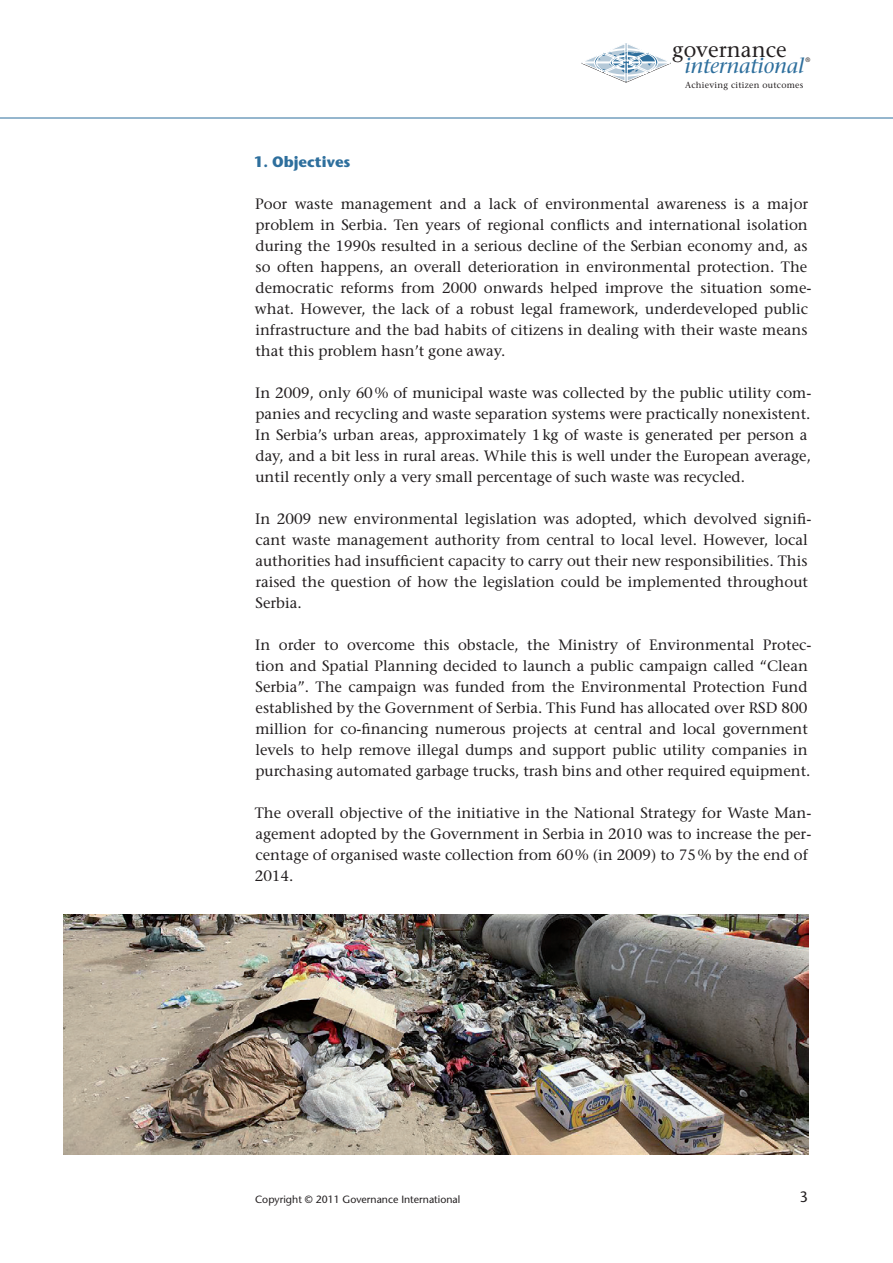
<style>
.page{position:relative;width:893px;height:1263px;background:#fff}
.page>*{position:absolute;margin:0;border:0;box-sizing:border-box;transform-origin:0 0}
.t1{font:italic 21.3px "Stone Serif";color:#2e6f9d}
.t2{font:21.3px "Stone Serif";color:#231f20}
.t3{font:500 15px/21px "Stone Serif Std";color:#231f20}
.t4{font:700 15px "Stone Sans Std";color:#2e6f9d}
.t5{font:500 15px "Stone Sans Std";color:#231f20}
.t6{font:500 10.5px "Stone Sans Std";color:#231f20}
.t7{font:8.7px "Stone Serif";letter-spacing:.03em;color:#231f20}
.t8{font:6.45px "Stone Sans";color:#231f20}
</style>
<div class="page">
<svg style="left:581px;top:43px;width:90px;height:40px"></svg>
<hr style="left:0;top:118px;width:893px;height:1px;background:#2e6f9d">
<img style="left:64px;top:914px;width:745px;height:240px">
<h1 class="t2" style="left:672px;top:36px;width:116px">governance</h1>
<h1 class="t1" style="left:684px;top:53px;width:121px">international</h1>
<p class="t8" style="left:805px;top:56px;width:6px">®</p>
<p class="t7" style="left:685px;top:80px;width:120px">Achieving citizen outcomes</p>
<p class="t4" style="left:254px;top:152px;width:98px">1. Objectives</p>
<p class="t3" style="left:255px;top:193px;width:558px">Poor waste management and a lack of environmental awareness is a major problem in Serbia. Ten years of regional conflicts and international isolation during the 1990s resulted in a serious decline of the Serbian economy and, as so often happens, an overall deterioration in environmental protection. The democratic reforms from 2000 onwards helped improve the situation some&shy;what. However, the lack of a robust legal framework, underdeveloped public infrastructure and the bad habits of citizens in dealing with their waste means that this problem hasn’t gone away.</p>
<p class="t3" style="left:255px;top:382px;width:558px">In 2009, only 60% of municipal waste was collected by the public utility com&shy;panies and recycling and waste separation systems were practically nonexistent.<br>In Serbia’s urban areas, approximately 1kg of waste is generated per person a day, and a bit less in rural areas. While this is well under the European average, until recently only a very small percentage of such waste was recycled.</p>
<p class="t3" style="left:255px;top:508px;width:558px">In 2009 new environmental legislation was adopted, which devolved signifi&shy;cant waste management authority from central to local level. However, local authorities had insufficient capacity to carry out their new responsibilities. This raised the question of how the legislation could be implemented throughout Serbia.</p>
<p class="t3" style="left:255px;top:634px;width:558px">In order to overcome this obstacle, the Ministry of Environmental Protec&shy;tion and Spatial Planning decided to launch a public campaign called “Clean Serbia”. The campaign was funded from the Environmental Protection Fund established by the Government of Serbia. This Fund has allocated over RSD 800 million for co-financing numerous projects at central and local government levels to help remove illegal dumps and support public utility companies in purchasing automated garbage trucks, trash bins and other required equipment.</p>
<p class="t3" style="left:255px;top:802px;width:558px">The overall objective of the initiative in the National Strategy for Waste Man&shy;agement adopted by the Government in Serbia in 2010 was to increase the per&shy;centage of organised waste collection from 60% (in 2009) to 75% by the end of 2014.</p>
<p class="t6" style="left:255px;top:1193px;width:207px">Copyright © 2011 Governance International</p>
<p class="t5" style="left:799px;top:1187px;width:10px">3</p>
</div>
